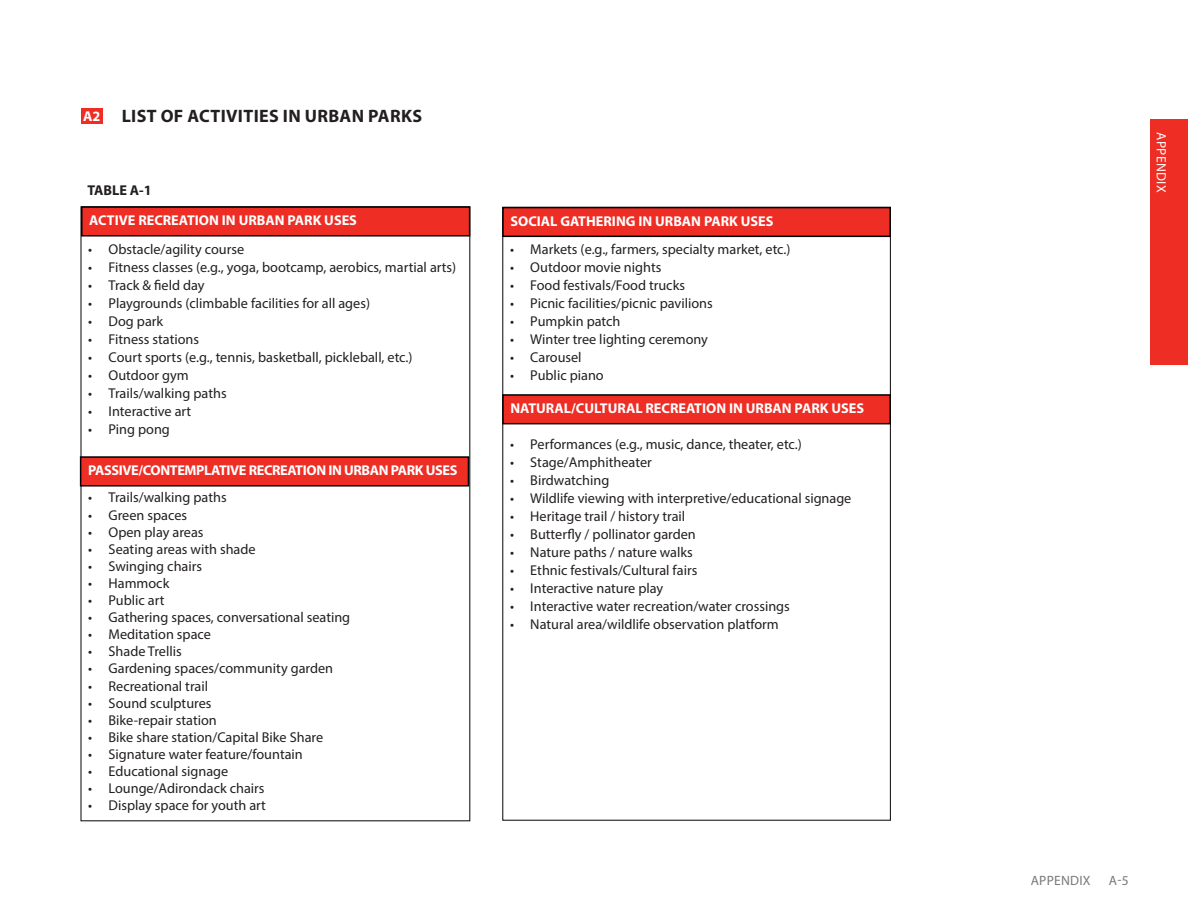
<style>
.page{position:relative;width:1188px;height:918px;background:#fff}
.page>*{position:absolute;margin:0;border:0;box-sizing:border-box;transform-origin:0 0}
.Body_Text_Bullet_Cha{font:700 18px "Myriad Pro";letter-spacing:.02em;color:#231f20}
.t1{font:14.25px "Myriad Pro";color:#231f20}
.Default{font:700 14.25px "Myriad Pro";color:#fff}
.Default-2{font:700 14.25px "Myriad Pro";letter-spacing:-.025em;color:#fff}
.Default-3{font:700 14.25px "Myriad Pro";color:#231f20}
.Design_Strategies_He{font:700 14.25px "Myriad Pro";color:#fff}
.t2{font:13.5px "Myriad Pro";letter-spacing:.02em;color:#76787b}
.t3{font:13.5px "Myriad Pro";letter-spacing:.02em;color:#fff}
</style>
<div class="page">
<div style="left:1150px;top:119px;width:38px;height:245px;background:#ee2d24"></div>
<div style="left:81px;top:108px;width:22px;height:15px;background:#ee2d24"></div>
<div style="left:82px;top:207px;width:388px;height:29px;background:#ee2d24"></div>
<div style="left:81px;top:206px;width:389px;height:31px;border:2px solid #000"></div>
<div style="left:81px;top:457px;width:387px;height:29px;background:#ee2d24"></div>
<div style="left:80px;top:456px;width:389px;height:31px;border:2px solid #000"></div>
<div style="left:503px;top:208px;width:387px;height:28px;background:#ee2d24"></div>
<div style="left:502px;top:207px;width:389px;height:30px;border:2px solid #000"></div>
<div style="left:503px;top:395px;width:387px;height:29px;background:#ee2d24"></div>
<div style="left:502px;top:394px;width:389px;height:30px;border:2px solid #000"></div>
<p class="Design_Strategies_He" style="left:83px;top:107px;width:19px">A2</p>
<p class="Body_Text_Bullet_Cha" style="left:122px;top:104px;width:302px">LIST OF ACTIVITIES IN URBAN PARKS</p>
<p class="Default-3" style="left:87px;top:181px;width:66px">TABLE A-1</p>
<p class="Default" style="left:89px;top:211px;width:269px">ACTIVE RECREATION IN URBAN PARK USES</p>
<p class="t1" style="left:88px;top:241px;width:157px">• Obstacle/agility course</p>
<p class="t1" style="left:88px;top:259px;width:369px">• Fitness classes (e.g., yoga, bootcamp, aerobics, martial arts)</p>
<p class="t1" style="left:88px;top:277px;width:118px">• Track &amp; field day</p>
<p class="t1" style="left:88px;top:295px;width:283px">• Playgrounds (climbable facilities for all ages)</p>
<p class="t1" style="left:88px;top:313px;width:76px">• Dog park</p>
<p class="t1" style="left:88px;top:331px;width:112px">• Fitness stations</p>
<p class="t1" style="left:88px;top:349px;width:326px">• Court sports (e.g., tennis, basketball, pickleball, etc.)</p>
<p class="t1" style="left:88px;top:367px;width:102px">• Outdoor gym</p>
<p class="t1" style="left:88px;top:385px;width:140px">• Trails/walking paths</p>
<p class="t1" style="left:88px;top:403px;width:104px">• Interactive art</p>
<p class="t1" style="left:88px;top:421px;width:83px">• Ping pong</p>
<p class="Default-2" style="left:88px;top:461px;width:371px">PASSIVE/CONTEMPLATIVE RECREATION IN URBAN PARK USES</p>
<p class="t1" style="left:88px;top:489px;width:140px">• Trails/walking paths</p>
<p class="t1" style="left:88px;top:506px;width:100px">• Green spaces</p>
<p class="t1" style="left:88px;top:523px;width:117px">• Open play areas</p>
<p class="t1" style="left:88px;top:540px;width:169px">• Seating areas with shade</p>
<p class="t1" style="left:88px;top:557px;width:115px">• Swinging chairs</p>
<p class="t1" style="left:88px;top:574px;width:83px">• Hammock</p>
<p class="t1" style="left:88px;top:592px;width:78px">• Public art</p>
<p class="t1" style="left:88px;top:609px;width:263px">• Gathering spaces, conversational seating</p>
<p class="t1" style="left:88px;top:626px;width:124px">• Meditation space</p>
<p class="t1" style="left:88px;top:643px;width:95px">• Shade Trellis</p>
<p class="t1" style="left:88px;top:660px;width:246px">• Gardening spaces/community garden</p>
<p class="t1" style="left:88px;top:677px;width:121px">• Recreational trail</p>
<p class="t1" style="left:88px;top:694px;width:125px">• Sound sculptures</p>
<p class="t1" style="left:88px;top:711px;width:130px">• Bike-repair station</p>
<p class="t1" style="left:88px;top:728px;width:236px">• Bike share station/Capital Bike Share</p>
<p class="t1" style="left:88px;top:745px;width:216px">• Signature water feature/fountain</p>
<p class="t1" style="left:88px;top:763px;width:142px">• Educational signage</p>
<p class="t1" style="left:88px;top:780px;width:178px">• Lounge/Adirondack chairs</p>
<p class="t1" style="left:88px;top:797px;width:179px">• Display space for youth art</p>
<p class="Default" style="left:510px;top:212px;width:265px">SOCIAL GATHERING IN URBAN PARK USES</p>
<p class="t1" style="left:510px;top:240px;width:282px">• Markets (e.g., farmers, specialty market, etc.)</p>
<p class="t1" style="left:510px;top:258px;width:153px">• Outdoor movie nights</p>
<p class="t1" style="left:510px;top:276px;width:176px">• Food festivals/Food trucks</p>
<p class="t1" style="left:510px;top:294px;width:204px">• Picnic facilities/picnic pavilions</p>
<p class="t1" style="left:510px;top:312px;width:112px">• Pumpkin patch</p>
<p class="t1" style="left:510px;top:330px;width:199px">• Winter tree lighting ceremony</p>
<p class="t1" style="left:510px;top:348px;width:73px">• Carousel</p>
<p class="t1" style="left:510px;top:366px;width:95px">• Public piano</p>
<p class="Default" style="left:510px;top:399px;width:355px">NATURAL/CULTURAL RECREATION IN URBAN PARK USES</p>
<p class="t1" style="left:510px;top:435px;width:293px">• Performances (e.g., music, dance, theater, etc.)</p>
<p class="t1" style="left:510px;top:453px;width:143px">• Stage/Amphitheater</p>
<p class="t1" style="left:510px;top:471px;width:101px">• Birdwatching</p>
<p class="t1" style="left:510px;top:489px;width:343px">• Wildlife viewing with interpretive/educational signage</p>
<p class="t1" style="left:510px;top:507px;width:177px">• Heritage trail / history trail</p>
<p class="t1" style="left:510px;top:525px;width:187px">• Butterfly / pollinator garden</p>
<p class="t1" style="left:510px;top:543px;width:184px">• Nature paths / nature walks</p>
<p class="t1" style="left:510px;top:561px;width:189px">• Ethnic festivals/Cultural fairs</p>
<p class="t1" style="left:510px;top:579px;width:155px">• Interactive nature play</p>
<p class="t1" style="left:510px;top:597px;width:281px">• Interactive water recreation/water crossings</p>
<p class="t1" style="left:510px;top:615px;width:270px">• Natural area/wildlife observation platform</p>
<p class="t3" style="left:1170px;top:132px;width:61px;rotate:90deg">APPENDIX</p>
<p class="t2" style="left:1031px;top:872px;width:61px">APPENDIX</p>
<p class="t2" style="left:1109px;top:872px;width:21px">A-5</p>
</div>
